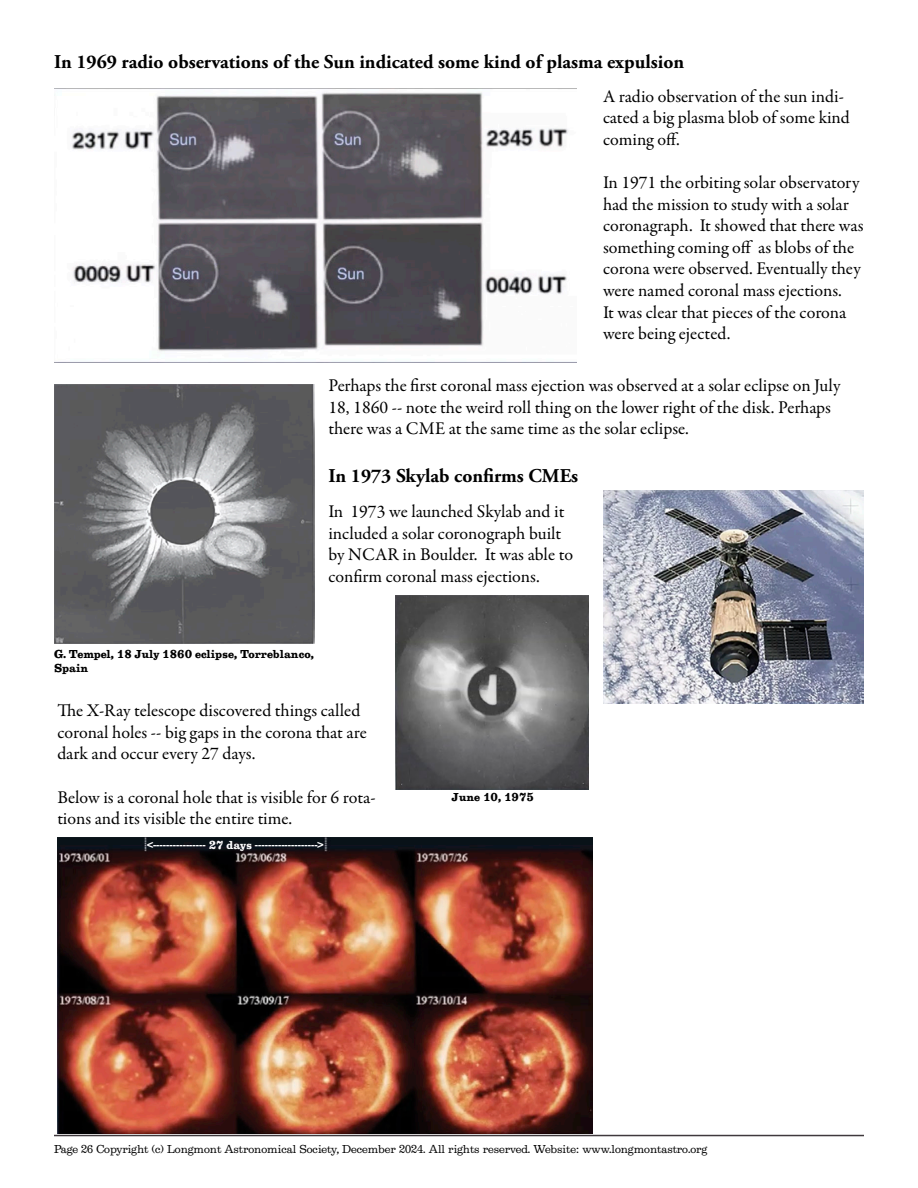
<style>
.page{position:relative;width:918px;height:1188px;background:#fff}
.page>*{position:absolute;margin:0;border:0;box-sizing:border-box;transform-origin:0 0}
.Highlight{font:700 19.5px "Adobe Garamond Pro";color:#000}
.t1{font:18px/21.6px "Garamond Premr Pro";color:#000}
.t2{font:12px "Egizio URW";color:#000}
.Image_caption_-_8_pt_black_left{font:700 12px/14.4px "Egizio URW";color:#000}
.Image_caption_-_8_pt_white_left{font:700 12px "Egizio URW";letter-spacing:-.01em;color:#fff}
.Image_caption_-_8_pt_black_center{font:700 12px "Egizio URW";color:#000}
</style>
<div class="page">
<hr style="left:54px;top:1135px;width:810px;height:1px;background:#3f393d">
<img style="left:54px;top:92px;width:523px;height:270px">
<img style="left:54px;top:384px;width:261px;height:259px">
<img style="left:603px;top:491px;width:261px;height:212px">
<img style="left:396px;top:596px;width:192px;height:193px">
<img style="left:57px;top:837px;width:536px;height:297px">
<p class="Highlight" style="left:54px;top:51px;width:632px">In 1969 radio observations of the Sun indicated some kind of plasma expulsion</p>
<p class="t1" style="left:603px;top:86px;width:248px">A radio observation of the sun indi&shy;cated a big plasma blob of some kind coming off.</p>
<p class="t1" style="left:603px;top:172px;width:262px">In 1971 the orbiting solar observatory had the mission to study with a solar coronagraph. It showed that there was something coming off as blobs of the corona were observed. Eventually they were named coronal mass ejections.<br>It was clear that pieces of the corona were being ejected.</p>
<p class="t1" style="left:328px;top:375px;width:513px">Perhaps the first coronal mass ejection was observed at a solar eclipse on July<br>18, 1860 -- note the weird roll thing on the lower right of the disk. Perhaps there was a CME at the same time as the solar eclipse.</p>
<p class="Highlight" style="left:328px;top:465px;width:251px">In 1973 Skylab confirms CMEs</p>
<p class="t1" style="left:328px;top:501px;width:246px">In 1973 we launched Skylab and it included a solar coronograph built by NCAR in Boulder. It was able to confirm coronal mass ejections.</p>
<p class="Image_caption_-_8_pt_black_left" style="left:54px;top:647px;width:261px">G. Tempel, 18 July 1860 eclipse, Torreblanco,<br>Spain</p>
<p class="t1" style="left:57px;top:700px;width:311px">The X-Ray telescope discovered things called coronal holes -- big gaps in the corona that are dark and occur every 27 days.</p>
<p class="t1" style="left:57px;top:787px;width:320px">Below is a coronal hole that is visible for 6 rota&shy;tions and its visible the entire time.</p>
<p class="Image_caption_-_8_pt_white_left" style="left:147px;top:838px;width:178px">&lt;---------------- 27 days -------------------&gt;</p>
<p class="Image_caption_-_8_pt_black_center" style="left:452px;top:790px;width:84px">June 10, 1975</p>
<p class="t2" style="left:54px;top:1142px;width:655px">Page 26 Copyright (c) Longmont Astronomical Society, December 2024. All rights reserved. Website: www.longmontastro.org</p>
</div>
